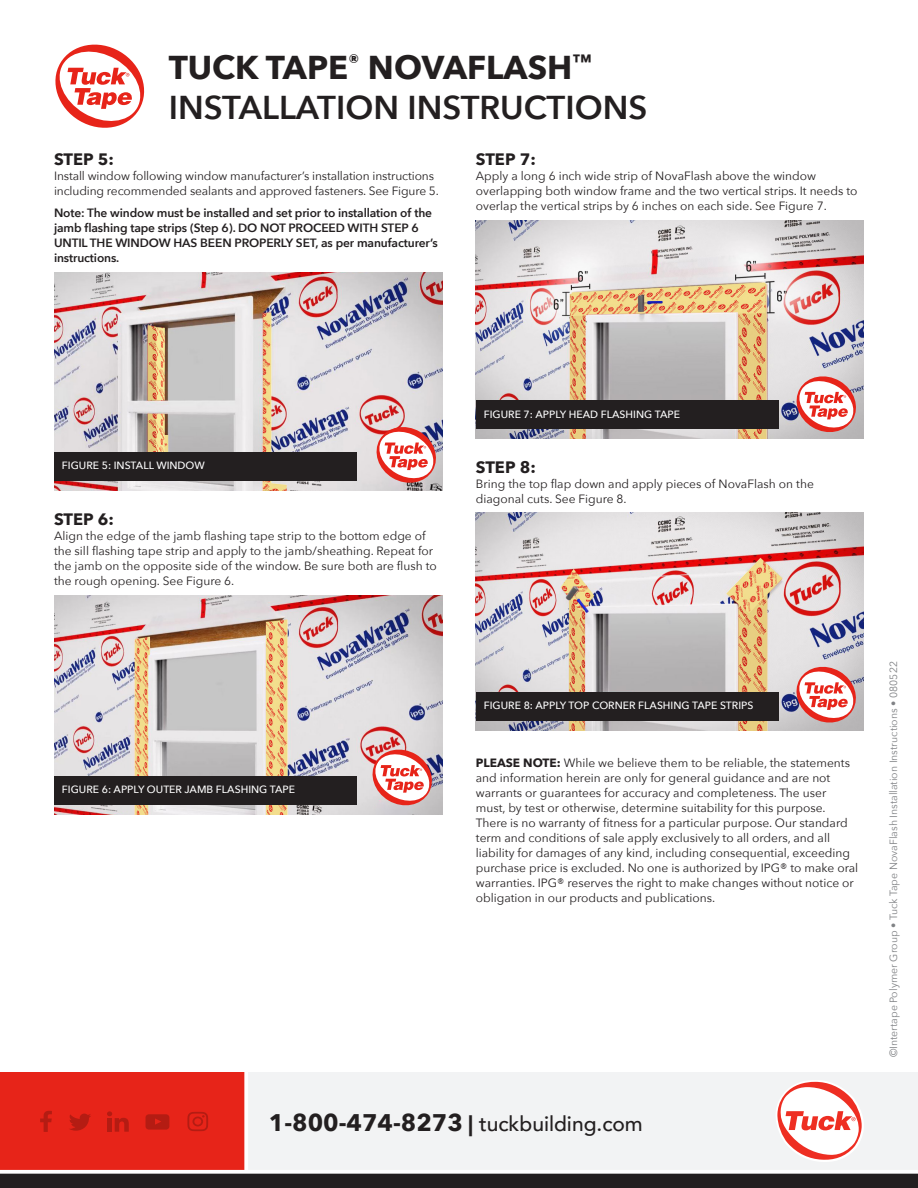
<style>
.page{position:relative;width:918px;height:1188px;background:#fff}
.page>*{position:absolute;margin:0;border:0;box-sizing:border-box;transform-origin:0 0}
.t1{font:600 33px "Avenir Next";color:#231f20}
.t2{font:700 33px "Avenir Next";color:#231f20}
.t3{font:500 21px "Avenir";color:#231f20}
.t4{font:700 16.5px "Avenir Next";color:#231f20}
.t5{font:12px/15px "Avenir Next";color:#231f20}
.t6{font:600 12px/15px "Avenir Next";letter-spacing:-.01em;color:#231f20}
.t7{font:500 10.5px "Avenir Next";color:#fff}
.t8{font:10.5px "Avenir Next";color:#808285}
.s1{font-weight:700}
.s2{font-family:"Avenir Next";font-weight:700;font-size:24px}
.s3{font-family:"Avenir Next";font-weight:700}
</style>
<div class="page">
<div style="left:248px;top:1072px;width:670px;height:98px;background:#f2f3f4"></div>
<div style="left:0;top:1072px;width:244px;height:98px;background:#e72419"></div>
<svg style="left:244px;top:1072px;width:1px;height:98px"></svg>
<div style="left:0;top:1174px;width:918px;height:14px;background:#231f20"></div>
<svg style="left:40px;top:1111px;width:12px;height:21px"></svg>
<svg style="left:107px;top:1111px;width:22px;height:21px"></svg>
<svg style="left:146px;top:1114px;width:23px;height:16px"></svg>
<svg style="left:69px;top:1114px;width:22px;height:17px"></svg>
<svg style="left:187px;top:1112px;width:21px;height:19px"></svg>
<svg style="left:0;top:1173px;width:918px;height:1px"></svg>
<svg style="left:776px;top:1080px;width:88px;height:82px"></svg>
<svg style="left:55px;top:44px;width:90px;height:84px"></svg>
<img style="left:54px;top:272px;width:388px;height:218px">
<div style="left:54px;top:452px;width:303px;height:28px;background:#231f20"></div>
<svg style="left:374px;top:423px;width:66px;height:62px"></svg>
<img style="left:54px;top:596px;width:388px;height:218px">
<div style="left:54px;top:776px;width:303px;height:28px;background:#231f20"></div>
<svg style="left:370px;top:746px;width:66px;height:62px"></svg>
<img style="left:476px;top:221px;width:388px;height:217px">
<div style="left:476px;top:401px;width:303px;height:28px;background:#231f20"></div>
<svg style="left:794px;top:373px;width:66px;height:62px"></svg>
<img style="left:476px;top:512px;width:388px;height:219px">
<div style="left:476px;top:693px;width:303px;height:28px;background:#231f20"></div>
<svg style="left:794px;top:663px;width:66px;height:62px"></svg>
<p class="t2" style="left:169px;top:39px;width:424px">TUCK TAPE<sup>®</sup> NOVAFLASH<sup>™</sup></p>
<p class="t1" style="left:169px;top:79px;width:480px">INSTALLATION INSTRUCTIONS</p>
<p class="t4" style="left:54px;top:145px;width:61px">STEP 5:</p>
<p class="t5" style="left:54px;top:168px;width:386px">Install window following window manufacturer’s installation instructions including recommended sealants and approved fasteners. See Figure 5.</p>
<p class="t6" style="left:54px;top:205px;width:385px">Note: The window must be installed and set prior to installation of the jamb flashing tape strips (Step 6). DO NOT PROCEED WITH STEP 6<br>UNTIL THE WINDOW HAS BEEN PROPERLY SET, as per manufacturer’s instructions.</p>
<p class="t4" style="left:476px;top:145px;width:61px">STEP 7:</p>
<p class="t5" style="left:476px;top:168px;width:383px">Apply a long 6 inch wide strip of NovaFlash above the window overlapping both window frame and the two vertical strips. It needs to overlap the vertical strips by 6 inches on each side. See Figure 7.</p>
<p class="t7" style="left:62px;top:456px;width:144px">FIGURE 5: INSTALL WINDOW</p>
<p class="t4" style="left:54px;top:505px;width:61px">STEP 6:</p>
<p class="t5" style="left:54px;top:528px;width:384px">Align the edge of the jamb flashing tape strip to the bottom edge of the sill flashing tape strip and apply to the jamb/sheathing. Repeat for the jamb on the opposite side of the window. Be sure both are flush to the rough opening. See Figure 6.</p>
<p class="t7" style="left:484px;top:405px;width:198px">FIGURE 7: APPLY HEAD FLASHING TAPE</p>
<p class="t4" style="left:476px;top:453px;width:61px">STEP 8:</p>
<p class="t5" style="left:476px;top:476px;width:340px">Bring the top flap down and apply pieces of NovaFlash on the diagonal cuts. See Figure 8.</p>
<p class="t7" style="left:62px;top:780px;width:235px">FIGURE 6: APPLY OUTER JAMB FLASHING TAPE</p>
<p class="t7" style="left:484px;top:697px;width:271px">FIGURE 8: APPLY TOP CORNER FLASHING TAPE STRIPS</p>
<p class="t5" style="left:476px;top:754px;width:384px"><span class="s1">PLEASE NOTE:</span> While we believe them to be reliable, the statements and information herein are only for general guidance and are not warrants or guarantees for accuracy and completeness. The user must, by test or otherwise, determine suitability for this purpose.<br>There is no warranty of fitness for a particular purpose. Our standard term and conditions of sale apply exclusively to all orders, and all liability for damages of any kind, including consequential, exceeding purchase price is excluded. No one is authorized by IPG® to make oral warranties. IPG® reserves the right to make changes without notice or obligation in our products and publications.</p>
<p class="t3" style="left:269px;top:1106px;width:375px"><span class="s2">1-800-474-8273</span> <span class="s3">|</span> tuckbuilding.com</p>
<p class="t8" style="left:885px;top:1057px;width:398px;rotate:-90deg">©Intertape Polymer Group • Tuck Tape NovaFlash Installation Instructions • 080522</p>
</div>
